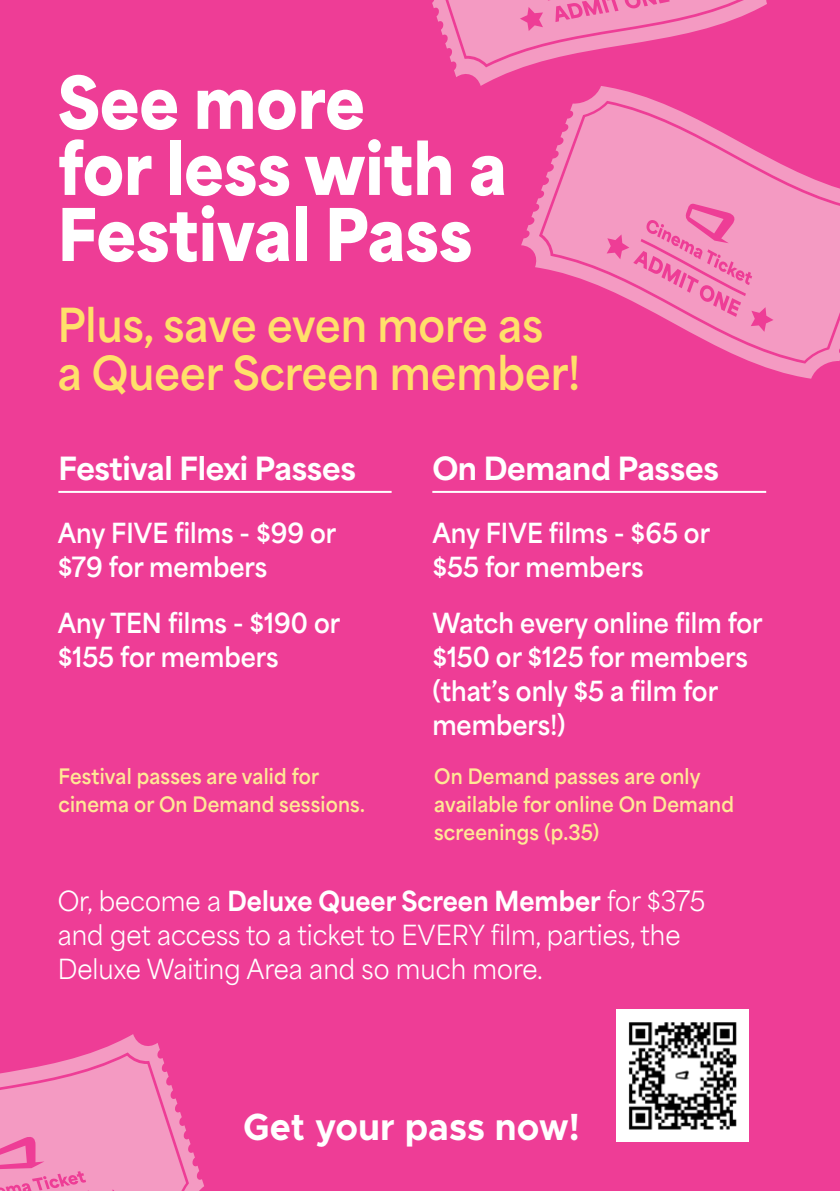
<style>
.page{position:relative;width:840px;height:1191px;background:#fff}
.page>*{position:absolute;margin:0;border:0;box-sizing:border-box;transform-origin:0 0}
.t1{font:900 68px/66px "Area Normal";color:#fff;scale:.94 1}
.t2{font:700 44px/48px "Area Normal";color:#ffe06a;scale:.94 1}
.t3{font:700 38px "Metropolis";color:#fff;scale:.94 1}
.t4{font:800 30px "Area Normal";letter-spacing:-.01em;color:#fff}
.t5{font:700 26px/34px "Area Normal";color:#fff;scale:.94 1}
.t6{font:26px/34px "Area Normal";color:#fff;scale:.94 1}
.t7{font:700 20px/28px "Area Normal";letter-spacing:.01em;color:#ffe895;scale:.94 1}
.s1{font-weight:800}
</style>
<div class="page">
<div style="left:0;top:0;width:839px;height:1191px;background:#ee3d96"></div>
<hr style="left:58px;top:491px;width:333px;height:2px;background:#fff">
<hr style="left:432px;top:491px;width:333px;height:2px;background:#fff">
<img style="left:616px;top:1010px;width:131px;height:131px">
<svg style="left:521px;top:86px;width:306px;height:293px"></svg>
<svg style="left:538px;top:101px;width:301px;height:262px;fill:#f49ac2"></svg>
<svg style="left:606px;top:203px;width:167px;height:129px"></svg>
<svg style="left:432px;top:0;width:335px;height:86px"></svg>
<svg style="left:0;top:1034px;width:204px;height:157px"></svg>
<h1 class="t1" style="left:58px;top:63px;width:479px">See more<br>for less with a<br>Festival Pass</h1>
<h2 class="t2" style="left:58px;top:296px;width:556px">Plus, save even more as<br>a Queer Screen member!</h2>
<p class="t4" style="left:58px;top:441px;width:299px">Festival Flexi Passes</p>
<p class="t4" style="left:432px;top:441px;width:288px">On Demand Passes</p>
<p class="t5" style="left:58px;top:512px;width:298px">Any FIVE films - $99 or $79 for members</p>
<p class="t5" style="left:58px;top:602px;width:302px">Any TEN films - $190 or $155 for members</p>
<p class="t5" style="left:432px;top:512px;width:297px">Any FIVE films - $65 or $55 for members</p>
<p class="t5" style="left:432px;top:602px;width:353px">Watch every online film for $150 or $125 for members (that’s only $5 a film for members!)</p>
<p class="t7" style="left:58px;top:760px;width:327px">Festival passes are valid for cinema or On Demand sessions.</p>
<p class="t7" style="left:434px;top:760px;width:320px">On Demand passes are only available for online On Demand screenings (p.35)</p>
<p class="t6" style="left:58px;top:880px;width:690px">Or, become a <span class="s1">Deluxe Queer Screen Member</span> for $375 and get access to a ticket to EVERY film, parties, the<br>Deluxe Waiting Area and so much more.</p>
<h3 class="t3" style="left:243px;top:1103px;width:359px">Get your pass now!</h3>
</div>
